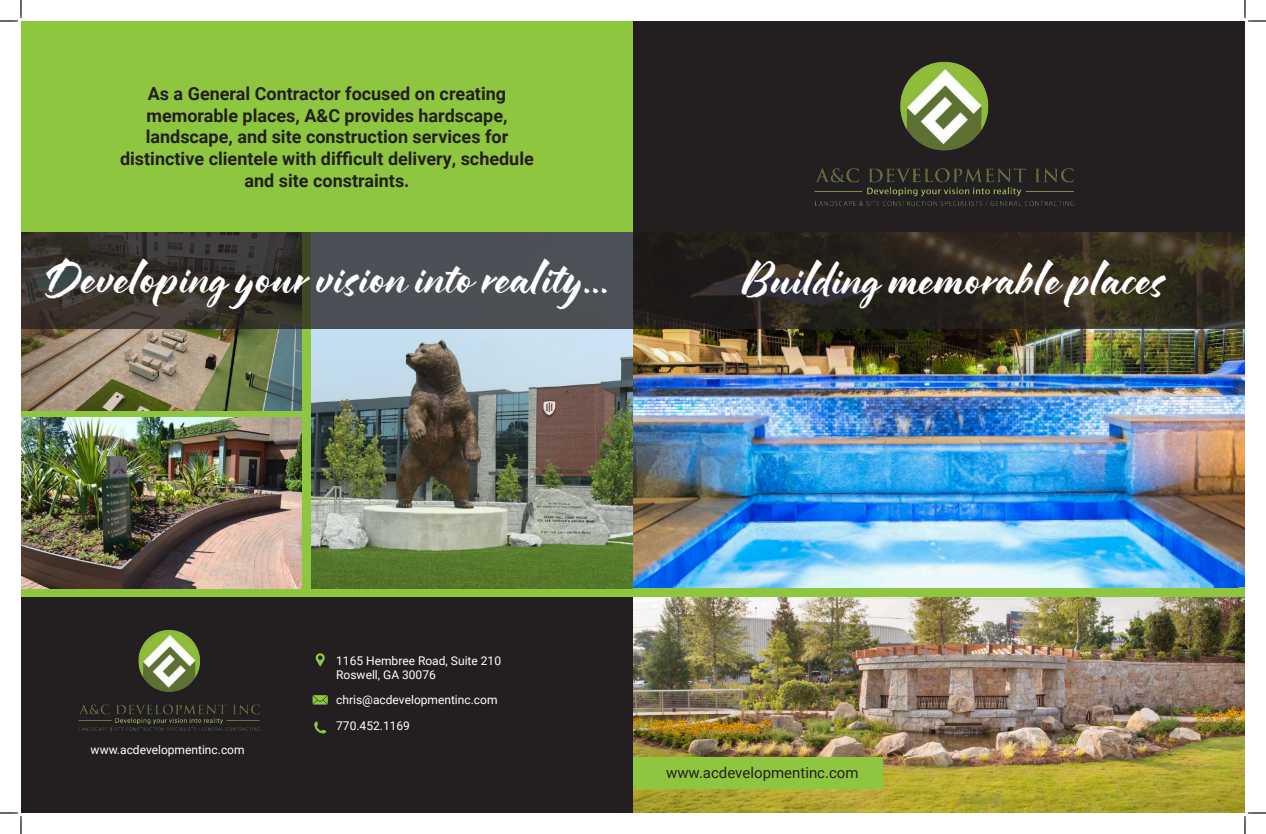
<style>
.page{position:relative;width:1266px;height:834px;background:#fff}
.page>*{position:absolute;margin:0;border:0;box-sizing:border-box;transform-origin:0 0}
.t1{font:36px "Hello Bloomie Script";color:#fff}
.t2{font:700 18px/21.6px "Roboto";color:#231f20;text-align:center}
.t3{font:15px "Roboto";color:#231f20}
.t4{font:12px/14.4px "Roboto";color:#fff}
</style>
<div class="page">
<div style="left:21px;top:21px;width:612px;height:274px;background:#8ec73f"></div>
<div style="left:633px;top:21px;width:612px;height:266px;background:#231f20"></div>
<div style="left:21px;top:259px;width:1224px;height:377px;background:#8ec73f"></div>
<img style="left:633px;top:597px;width:612px;height:216px">
<img style="left:21px;top:329px;width:281px;height:82px">
<img style="left:311px;top:232px;width:934px;height:356px">
<img style="left:814px;top:61px;width:261px;height:145px">
<div style="left:633px;top:757px;width:249px;height:31px;background:#8ec73f"></div>
<img style="left:21px;top:417px;width:281px;height:171px">
<svg style="left:21px;top:233px;width:1224px;height:96px;background:#373530"></svg>
<div style="left:21px;top:597px;width:612px;height:216px;background:#231f20"></div>
<img style="left:78px;top:629px;width:182px;height:102px">
<svg style="left:315px;top:653px;width:10px;height:13px"></svg>
<svg style="left:313px;top:695px;width:15px;height:10px"></svg>
<svg style="left:314px;top:721px;width:12px;height:13px"></svg>
<svg style="left:0;top:0;width:22px;height:22px"></svg>
<svg style="left:0;top:812px;width:22px;height:22px"></svg>
<svg style="left:1244px;top:0;width:22px;height:22px"></svg>
<svg style="left:1244px;top:812px;width:22px;height:22px"></svg>
<p class="t2" style="left:120px;top:85px;width:415px">As a General Contractor focused on creating memorable places, A&amp;C provides hardscape, landscape, and site construction services for distinctive clientele with difficult delivery, schedule and site constraints.</p>
<h1 class="t1" style="left:47px;top:259px;width:563px">Developing your vision into reality...</h1>
<h1 class="t1" style="left:738px;top:259px;width:428px">Building memorable places</h1>
<p class="t4" style="left:91px;top:744px;width:156px">www.acdevelopmentinc.com</p>
<p class="t4" style="left:336px;top:654px;width:166px">1165 Hembree Road, Suite 210<br>Roswell, GA 30076</p>
<p class="t4" style="left:336px;top:689px;width:163px;line-height:25.4px">chris@acdevelopmentinc.com<br>770.452.1169</p>
<p class="t3" style="left:666px;top:767px;width:194px">www.acdevelopmentinc.com</p>
</div>
